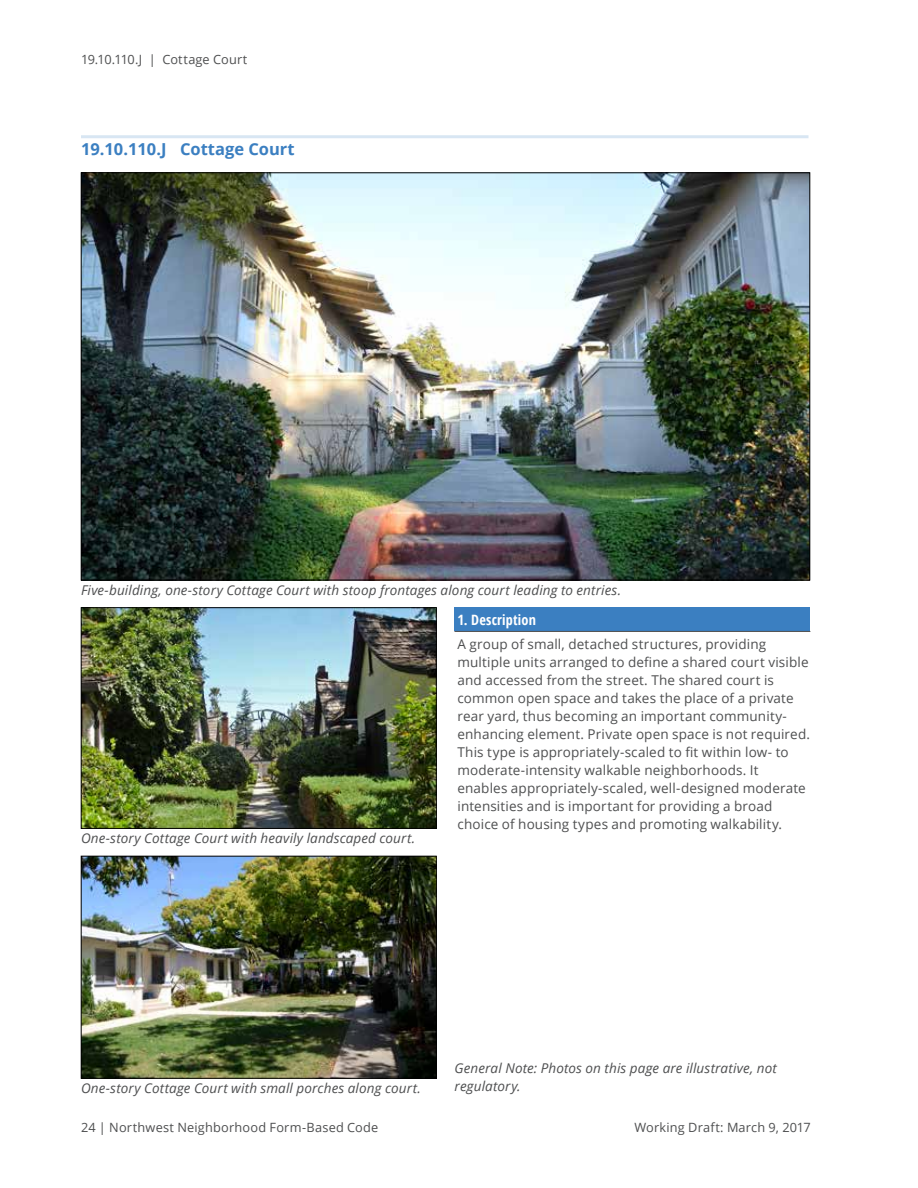
<style>
.page{position:relative;width:918px;height:1188px;background:#fff}
.page>*{position:absolute;margin:0;border:0;box-sizing:border-box;transform-origin:0 0}
.t1{font:700 16.5px "Open Sans";color:#3b7fc1}
.t2{font:700 condensed 14.25px "Open Sans";letter-spacing:.01em;color:#fff}
.t3{font:13.5px/18px "Open Sans";letter-spacing:.01em;color:#4e4f50}
.t4{font:italic 13.5px/18px "Open Sans";letter-spacing:.01em;color:#4e4f50}
.t5{font:12.75px "Open Sans";letter-spacing:.015em;color:#4e4f50}
</style>
<div class="page">
<hr style="left:81px;top:135px;width:727px;height:3px;background:#d8e6f3">
<img style="left:83px;top:858px;width:351px;height:218px">
<div style="left:81px;top:856px;width:355px;height:222px;border:1px solid #000"></div>
<div style="left:454px;top:608px;width:356px;height:23px;background:#3b7fc1"></div>
<hr style="left:454px;top:631px;width:356px;height:1px;background:#4e4f50">
<img style="left:83px;top:610px;width:351px;height:217px">
<div style="left:81px;top:608px;width:355px;height:221px;border:1px solid #000"></div>
<img style="left:83px;top:175px;width:725px;height:403px">
<p class="t5" style="left:81px;top:50px;width:168px">19.10.110.J | Cottage Court</p>
<p class="t1" style="left:81px;top:137px;width:215px">19.10.110.J Cottage Court</p>
<p class="t4" style="left:81px;top:581px;width:542px">Five-building, one-story Cottage Court with stoop frontages along court leading to entries.</p>
<p class="t4" style="left:81px;top:829px;width:336px">One-story Cottage Court with heavily landscaped court.</p>
<p class="t2" style="left:458px;top:610px;width:80px">1. Description</p>
<p class="t3" style="left:458px;top:634px;width:354px">A group of small, detached structures, providing multiple units arranged to define a shared court visible and accessed from the street. The shared court is common open space and takes the place of a private rear yard, thus becoming an important community&shy;enhancing element. Private open space is not required.<br>This type is appropriately-scaled to fit within low- to moderate-intensity walkable neighborhoods. It enables appropriately-scaled, well-designed moderate intensities and is important for providing a broad choice of housing types and promoting walkability.</p>
<p class="t4" style="left:81px;top:1079px;width:341px">One-story Cottage Court with small porches along court.</p>
<p class="t4" style="left:455px;top:1059px;width:324px">General Note: Photos on this page are illustrative, not regulatory.</p>
<p class="t5" style="left:81px;top:1119px;width:299px">24 | Northwest Neighborhood Form-Based Code</p>
<p class="t5" style="left:634px;top:1119px;width:178px">Working Draft: March 9, 2017</p>
</div>
